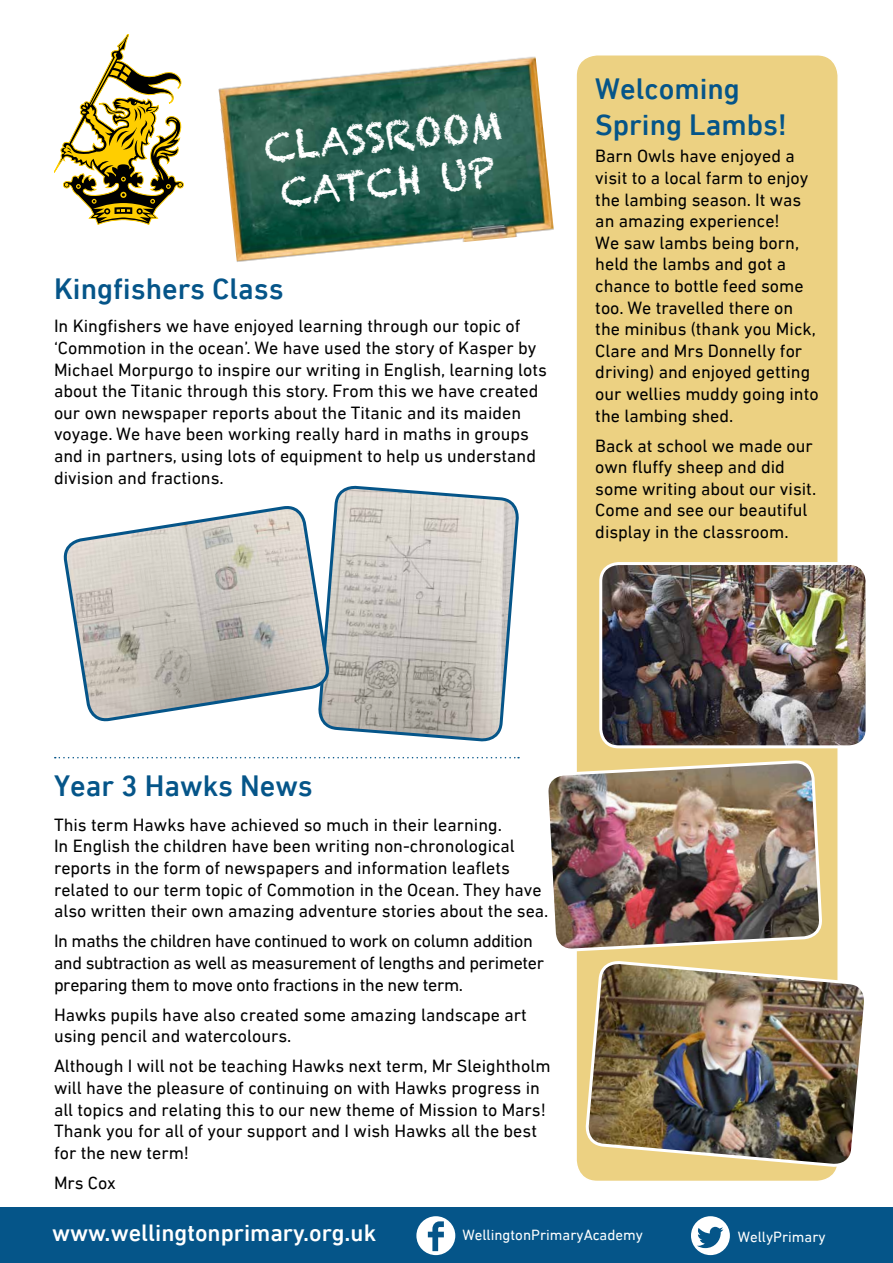
<style>
.page{position:relative;width:893px;height:1263px;background:#fff}
.page>*{position:absolute;margin:0;border:0;box-sizing:border-box;transform-origin:0 0}
.t1{font:38.55px/46.3px "Chalkduster";color:#fff}
.t2{font:500 30px/36px "DIN Next LT Pro";color:#055589}
.t3{font:500 24px "DIN Next LT Pro";color:#fff}
.t4{font:18px/21.6px "DIN Next LT Pro";color:#000}
.t5{font:18px/21.6px "DIN Next LT Pro";letter-spacing:-.02em;color:#000}
.t6{font:15px "DIN Next LT Pro";color:#fff}
</style>
<div class="page">
<img style="left:218px;top:56px;width:336px;height:206px">
<svg style="left:319px;top:485px;width:201px;height:274px"></svg>
<div style="left:576px;top:55px;width:262px;height:1126px;background:#ecd182;border-radius:21px"></div>
<img style="left:584px;top:959px;width:280px;height:222px">
<img style="left:548px;top:664px;width:273px;height:384px">
<svg style="left:63px;top:505px;width:267px;height:238px"></svg>
<svg style="left:54px;top:34px;width:130px;height:191px"></svg>
<img style="left:601px;top:566px;width:264px;height:181px">
<div style="left:599px;top:562px;width:270px;height:186px;border:3px solid #fff;border-radius:18px"></div>
<svg style="left:55px;top:757px;width:464px;height:1px"></svg>
<div style="left:0;top:1208px;width:893px;height:55px;background:#055589"></div>
<div style="left:691px;top:1216px;width:39px;height:39px;background:#fff;border-radius:50%"></div>
<div style="left:416px;top:1216px;width:39px;height:39px;background:#fff;border-radius:50%"></div>
<svg style="left:697px;top:1227px;width:26px;height:21px"></svg>
<svg style="left:428px;top:1221px;width:16px;height:30px"></svg>
<h1 class="t1" style="left:262px;top:126px;width:240px;rotate:-6deg">CLASSROOM<br>CATCH UP</h1>
<h2 class="t2" style="left:54px;top:270px;width:231px">Kingfishers Class</h2>
<p class="t4" style="left:54px;top:315px;width:494px">In Kingfishers we have enjoyed learning through our topic of ‘Commotion in the ocean’. We have used the story of Kasper by Michael Morpurgo to inspire our writing in English, learning lots about the Titanic through this story. From this we have created our own newspaper reports about the Titanic and its maiden voyage. We have been working really hard in maths in groups and in partners, using lots of equipment to help us understand division and fractions.</p>
<h2 class="t2" style="left:595px;top:71px;width:193px">Welcoming<br>Spring Lambs!</h2>
<p class="t4" style="left:595px;top:145px;width:225px">Barn Owls have enjoyed a visit to a local farm to enjoy the lambing season. It was an amazing experience!<br>We saw lambs being born, held the lambs and got a chance to bottle feed some too. We travelled there on the minibus (thank you Mick,<br>Clare and Mrs Donnelly for driving) and enjoyed getting our wellies muddy going into the lambing shed.</p>
<p class="t4" style="left:595px;top:434px;width:222px">Back at school we made our own fluffy sheep and did some writing about our visit.<br>Come and see our beautiful display in the classroom.</p>
<h2 class="t2" style="left:54px;top:768px;width:260px">Year 3 Hawks News</h2>
<p class="t4" style="left:54px;top:814px;width:496px">This term Hawks have achieved so much in their learning.<br>In English the children have been writing non-chronological reports in the form of newspapers and information leaflets related to our term topic of Commotion in the Ocean. They have also written their own amazing adventure stories about the sea.</p>
<p class="t5" style="left:54px;top:930px;width:492px">In maths the children have continued to work on column addition and subtraction as well as measurement of lengths and perimeter preparing them to move onto fractions in the new term.</p>
<p class="t4" style="left:54px;top:1003px;width:474px">Hawks pupils have also created some amazing landscape art using pencil and watercolours.</p>
<p class="t4" style="left:54px;top:1055px;width:498px">Although I will not be teaching Hawks next term, Mr Sleightholm will have the pleasure of continuing on with Hawks progress in all topics and relating this to our new theme of Mission to Mars!<br>Thank you for all of your support and I wish Hawks all the best for the new term!</p>
<p class="t4" style="left:54px;top:1172px;width:63px">Mrs Cox</p>
<h3 class="t3" style="left:52px;top:1218px;width:326px">www.wellingtonprimary.org.uk</h3>
<p class="t6" style="left:462px;top:1226px;width:182px">WellingtonPrimaryAcademy</p>
<p class="t6" style="left:738px;top:1228px;width:89px">WellyPrimary</p>
</div>
